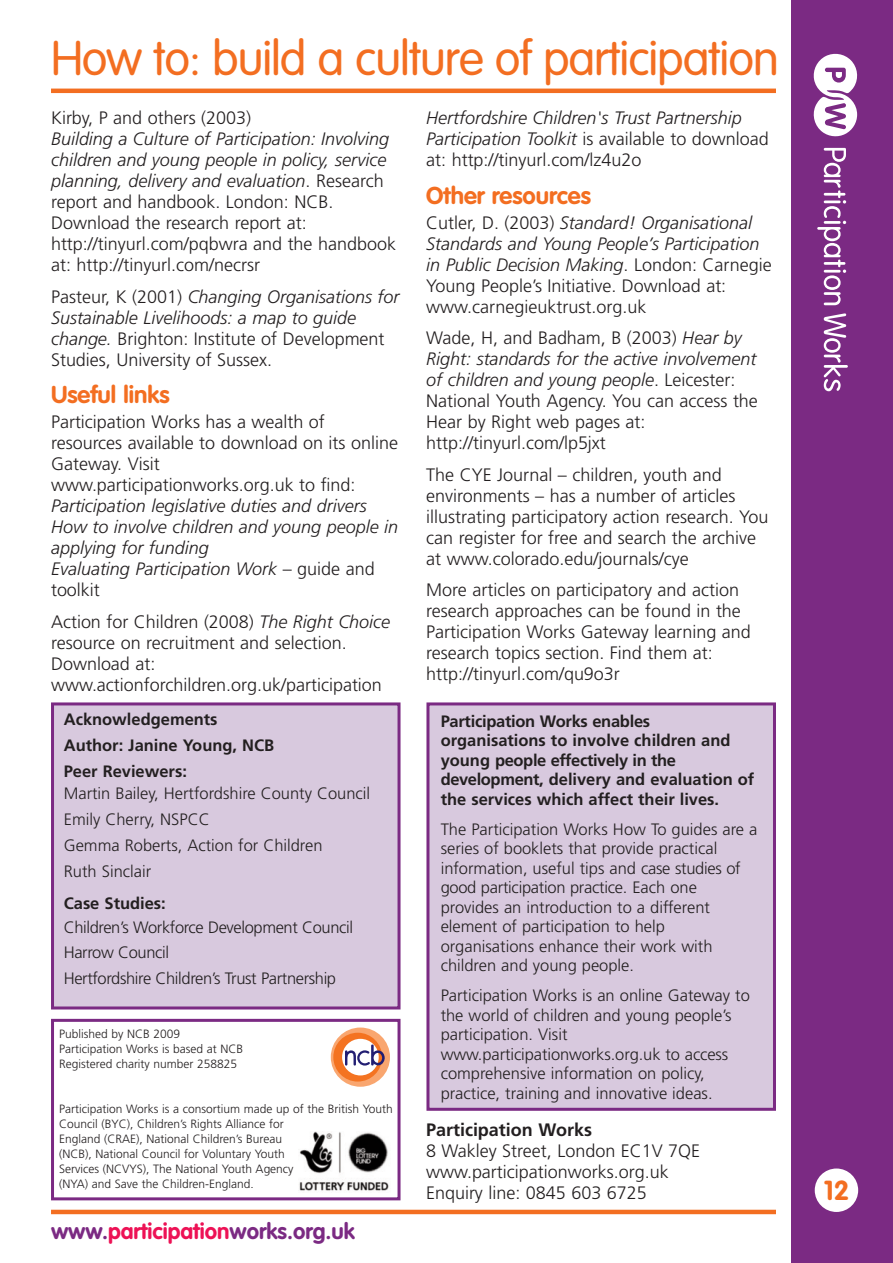
<style>
.page{position:relative;width:893px;height:1263px;background:#fff}
.page>*{position:absolute;margin:0;border:0;box-sizing:border-box;transform-origin:0 0}
.t1{font:300 47.85px "VAG Rounded";letter-spacing:-.02em;color:#f36e21}
.t2{font:700 27.15px "VAG Rounded";color:#f36e21}
.t3{font:700 24px "VAG Rounded";color:#f36e21}
.t4{font:700 22.2px "VAG Rounded";color:#7b2a83}
.t5{font:300 18px/21px "Frutiger";color:#231f20}
.t6{font:italic 300 18px/21px "Frutiger";color:#231f20}
.t7{font:700 18px "Frutiger";color:#231f20}
.t8{font:300 16.5px/19.5px "Frutiger";color:#231f20}
.t9{font:700 16.5px/19.5px "Frutiger";color:#231f20}
.t10{font:300 16.5px/26px "Frutiger";letter-spacing:-.025em;color:#231f20}
.t11{font:300 12px/15px "Frutiger";color:#231f20}
.s1{font-style:italic}
.s2{font-style:normal}
.s3{color:#ed1255}
</style>
<div class="page">
<div style="left:792px;top:0;width:101px;height:1263px;background:#7b2a83"></div>
<svg style="left:817px;top:148px;width:29px;height:157px"></svg>
<svg style="left:824px;top:313px;width:24px;height:78px"></svg>
<svg style="left:814px;top:54px;width:44px;height:83px"></svg>
<div style="left:815px;top:1168px;width:43px;height:44px;background:#fff;border-radius:50%"></div>
<hr style="left:51px;top:1210px;width:725px;height:4px;background:#f36e21">
<hr style="left:51px;top:89px;width:725px;height:4px;background:#f36e21">
<div style="left:54px;top:705px;width:344px;height:301px;background:#d8c9de"></div>
<div style="left:51px;top:702px;width:349px;height:307px;border:3px solid #7b2a83"></div>
<div style="left:429px;top:705px;width:344px;height:403px;background:#d8c9de"></div>
<div style="left:426px;top:702px;width:350px;height:409px;border:3px solid #7b2a83"></div>
<div style="left:51px;top:1019px;width:349px;height:181px;border:3px solid #7b2a83"></div>
<img style="left:299px;top:1131px;width:90px;height:60px">
<svg style="left:331px;top:1027px;width:59px;height:60px"></svg>
<div style="left:333px;top:1033px;width:49px;height:48px;background:#f47321;border-radius:50%"></div>
<div style="left:342px;top:1039px;width:37px;height:36px;background:#fff;border-radius:50%"></div>
<svg style="left:345px;top:1044px;width:40px;height:24px"></svg>
<h1 class="t1" style="left:51px;top:38px;width:729px">How to: build a culture of participation</h1>
<p class="t5" style="left:51px;top:109px;width:202px">Kirby, P and others (2003)</p>
<p class="t5" style="left:51px;top:130px;width:347px"><span class="s1">Building a Culture of Participation: Involving children and young people in policy, service planning, delivery and evaluation</span>. Research report and handbook. London: NCB.<br>Download the research report at: http://tinyurl.com/pqbwra and the handbook at: http://tinyurl.com/necrsr</p>
<p class="t5" style="left:51px;top:287px;width:350px">Pasteur, K (2001) <span class="s1">Changing Organisations for Sustainable Livelihoods: a map to guide change.</span> Brighton: Institute of Development Studies, University of Sussex.</p>
<h3 class="t3" style="left:51px;top:385px;width:120px">Useful links</h3>
<p class="t5" style="left:51px;top:413px;width:348px">Participation Works has a wealth of resources available to download on its online Gateway. Visit www.participationworks.org.uk to find:</p>
<p class="t6" style="left:51px;top:497px;width:349px">Participation legislative duties and drivers<br>How to involve children and young people in applying for funding<br>Evaluating Participation Work <span class="s2">– guide and toolkit</span></p>
<p class="t5" style="left:51px;top:612px;width:341px">Action for Children (2008) <span class="s1">The Right Choice </span>resource on recruitment and selection.<br>Download at: www.actionforchildren.org.uk/participation</p>
<p class="t9" style="left:64px;top:708px;width:212px;line-height:26px">Acknowledgements<br>Author: Janine Young, NCB<br>Peer Reviewers:</p>
<p class="t8" style="left:64px;top:781px;width:308px;line-height:26px">Martin Bailey, Hertfordshire County Council<br>Emily Cherry, NSPCC<br>Gemma Roberts, Action for Children<br>Ruth Sinclair</p>
<p class="t9" style="left:64px;top:894px;width:104px">Case Studies:</p>
<p class="t10" style="left:64px;top:915px;width:291px">Children’s Workforce Development Council<br>Harrow Council<br>Hertfordshire Children’s Trust Partnership</p>
<p class="t11" style="left:59px;top:1027px;width:185px">Published by NCB 2009<br>Participation Works is based at NCB<br>Registered charity number 258825</p>
<p class="t11" style="left:59px;top:1102px;width:335px">Participation Works is a consortium made up of the British Youth Council (BYC), Children’s Rights Alliance for<br>England (CRAE), National Children’s Bureau<br>(NCB), National Council for Voluntary Youth<br>Services (NCVYS), The National Youth Agency<br>(NYA) and Save the Children-England.</p>
<p class="t4" style="left:51px;top:1221px;width:305px">www.<span class="s3">participation</span>works.org.uk</p>
<p class="t6" style="left:426px;top:109px;width:344px">Hertfordshire Children's Trust Partnership<br>Participation Toolkit <span class="s2">is available to download at: http://tinyurl.com/lz4u2o</span></p>
<h3 class="t3" style="left:426px;top:185px;width:166px">Other resources</h3>
<p class="t5" style="left:426px;top:213px;width:347px">Cutler, D. (2003) <span class="s1">Standard! Organisational Standards and Young People’s Participation in Public Decision Making</span>. London: Carnegie Young People’s Initiative. Download at: www.carnegieuktrust.org.uk</p>
<p class="t5" style="left:426px;top:329px;width:333px">Wade, H, and Badham, B (2003) <span class="s1">Hear by Right: standards for the active involvement of children and young people</span>. Leicester:<br>National Youth Agency. You can access the Hear by Right web pages at: http://tinyurl.com/lp5jxt</p>
<p class="t5" style="left:426px;top:465px;width:344px">The CYE Journal – children, youth and environments – has a number of articles illustrating participatory action research. You can register for free and search the archive at www.colorado.edu/journals/cye</p>
<p class="t5" style="left:426px;top:581px;width:326px">More articles on participatory and action research approaches can be found in the Participation Works Gateway learning and research topics section. Find them at: http://tinyurl.com/qu9o3r</p>
<p class="t9" style="left:441px;top:713px;width:315px">Participation Works enables organisations to involve children and young people effectively in the development, delivery and evaluation of the services which affect their lives.</p>
<p class="t8" style="left:441px;top:821px;width:318px">The Participation Works How To guides are a series of booklets that provide practical information, useful tips and case studies of good participation practice. Each one provides an introduction to a different element of participation to help organisations enhance their work with children and young people.</p>
<p class="t8" style="left:441px;top:987px;width:311px">Participation Works is an online Gateway to the world of children and young people’s participation. Visit www.participationworks.org.uk to access comprehensive information on policy, practice, training and innovative ideas.</p>
<p class="t7" style="left:426px;top:1122px;width:167px">Participation Works</p>
<p class="t5" style="left:426px;top:1141px;width:276px">8 Wakley Street, London EC1V 7QE www.participationworks.org.uk<br>Enquiry line: 0845 603 6725</p>
<h2 class="t2" style="left:824px;top:1179px;width:27px">12</h2>
</div>
